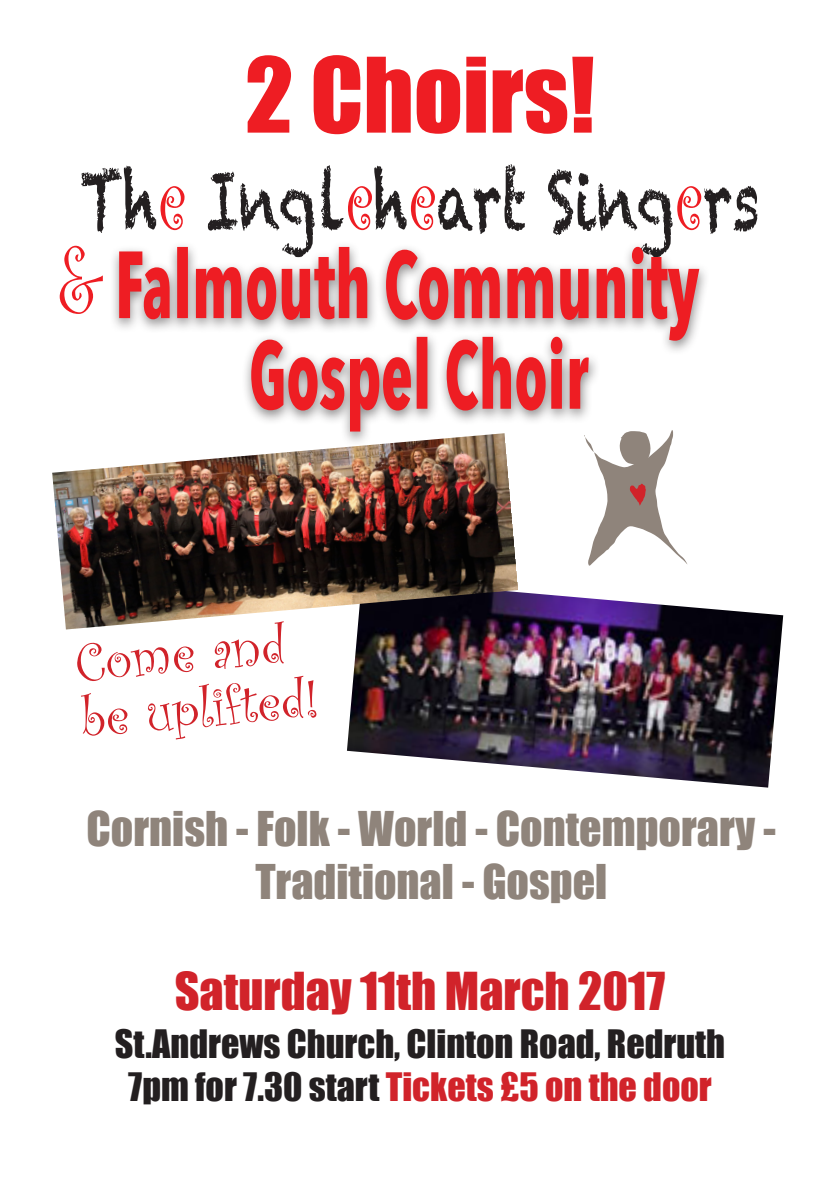
<style>
.page{position:relative;width:840px;height:1191px;background:#fff}
.page>*{position:absolute;margin:0;border:0;box-sizing:border-box;transform-origin:0 0}
.t1{font:96px "Impact";color:#ee1d23}
.t2{font:95px "Curlz";color:#ee1d23;scale:.71 1}
.t3{font:80px "Chalkduster";color:#231f20;scale:.7 1}
.t4{font:56px/56px "Curlz";color:#d1232a}
.t5{font:48px "Impact";color:#d1232a}
.t6{font:44px "Impact";color:#8f847b}
.t7{font:36px "Impact";color:#231f20}
.t8{font:36px "Impact";color:#d1232a}
.s1{font-family:"Curlz";font-size:96px;color:#ee1d23}
.s2{color:#231f20}
</style>
<div class="page">
<div style="left:109px;top:240px;width:600px;height:116px;background:#231f20;opacity:.52"></div>
<svg style="left:119px;top:247px;width:580px;height:94px"></svg>
<div style="left:241px;top:330px;width:358px;height:117px;background:#231f20;opacity:.52"></div>
<img style="left:347px;top:592px;width:435px;height:195px">
<img style="left:52px;top:433px;width:466px;height:196px">
<img style="left:251px;top:337px;width:436px;height:229px">
<p class="t1" style="left:245px;top:20px;width:351px">2 Choirs!</p>
<p class="t3" style="left:80px;top:154px;width:972px">Th<span class="s1">e</span> Ingl<span class="s1">e</span>h<span class="s1">e</span>art Sing<span class="s1">e</span>rs</p>
<p class="t2" style="left:57px;top:215px;width:61px">&amp;</p>
<p class="t4" style="left:73px;top:632px;width:238px;rotate:-5deg">Come and be uplifted!</p>
<p class="t6" style="left:86px;top:794px;width:690px">Cornish - Folk - World - Contemporary -</p>
<p class="t6" style="left:255px;top:847px;width:353px">Traditional - Gospel</p>
<p class="t5" style="left:175px;top:953px;width:491px">Saturday 11th March 2017</p>
<p class="t7" style="left:115px;top:1015px;width:611px">St.Andrews Church, Clinton Road, Redruth</p>
<p class="t8" style="left:128px;top:1058px;width:584px"><span class="s2">7pm for 7.30 start</span> Tickets £5 on the door</p>
</div>
